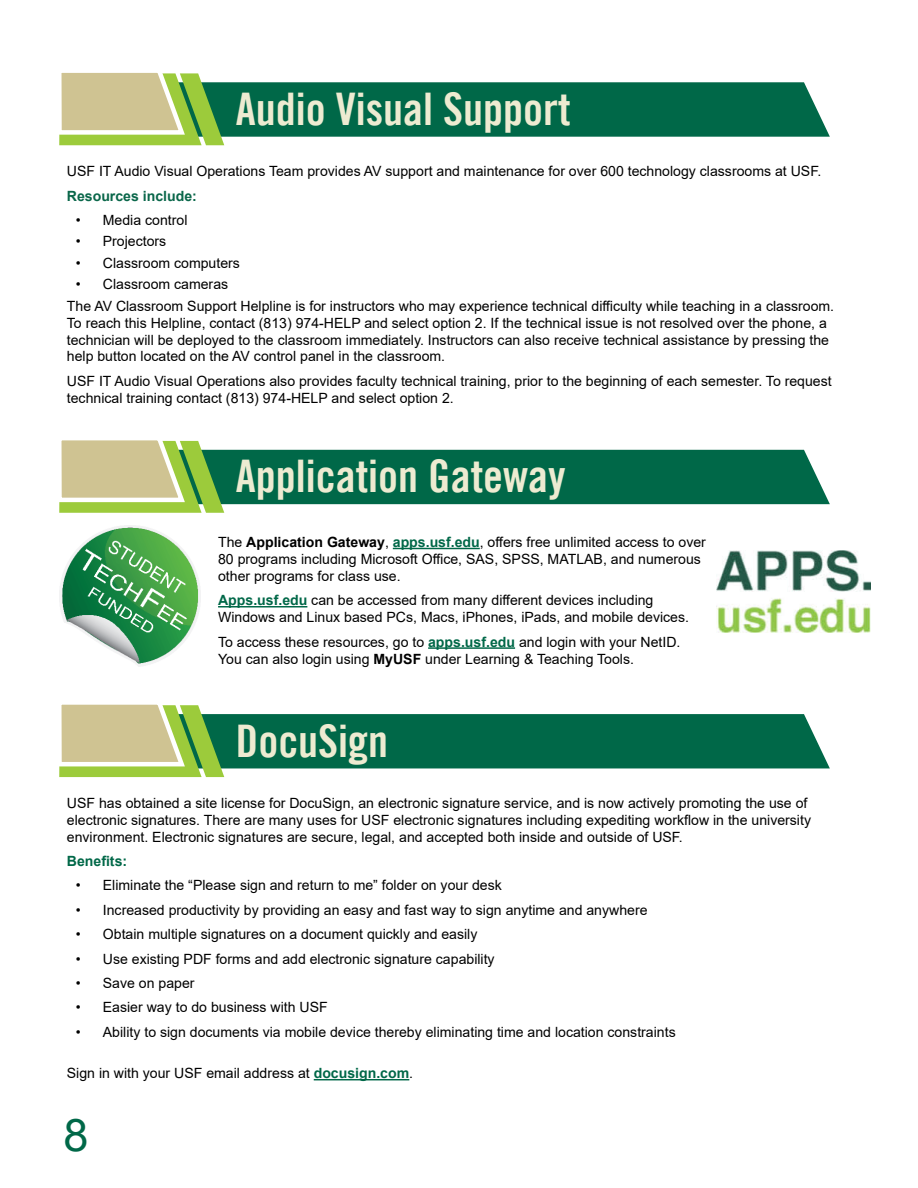
<style>
.page{position:relative;width:918px;height:1188px;background:#fff}
.page>*{position:absolute;margin:0;border:0;box-sizing:border-box;transform-origin:0 0}
.t1{font:45px "Trade Gothic LT Bold Cond Twenty";color:#edebd1}
.t2{font:45px "Arial";color:#006848}
.t3{font:14.1px/17px "Arial";color:#000}
.t4{font:700 14.1px "Arial";color:#0a674a}
.t5{font:700 14.1px "Arial";color:#006848}
.s1{font-weight:700}
.s2{font-weight:700;color:#006848}
</style>
<div class="page">
<svg style="left:59px;top:72px;width:771px;height:73px"></svg>
<svg style="left:59px;top:440px;width:771px;height:73px"></svg>
<svg style="left:59px;top:704px;width:771px;height:73px"></svg>
<hr style="left:314px;top:1079px;width:95px;height:1px;background:#006848">
<hr style="left:393px;top:548px;width:87px;height:1px;background:#006848">
<hr style="left:218px;top:606px;width:89px;height:1px;background:#006848">
<hr style="left:428px;top:647px;width:87px;height:2px;background:#006848">
<img style="left:59px;top:526px;width:142px;height:140px">
<img style="left:716px;top:551px;width:155px;height:82px">
<h1 class="t1" style="left:236px;top:81px;width:336px">Audio Visual Support</h1>
<p class="t3" style="left:67px;top:163px;width:756px">USF IT Audio Visual Operations Team provides AV support and maintenance for over 600 technology classrooms at USF.</p>
<p class="t4" style="left:67px;top:186px;width:132px">Resources include:</p>
<p class="t3" style="left:76px;top:211px;width:113px">• Media control</p>
<p class="t3" style="left:76px;top:233px;width:92px">• Projectors</p>
<p class="t3" style="left:76px;top:254px;width:166px">• Classroom computers</p>
<p class="t3" style="left:67px;top:273px;width:769px;line-height:21.5px;text-indent:9px">• Classroom cameras<br>The AV Classroom Support Helpline is for instructors who may experience technical difficulty while teaching in a classroom.</p>
<p class="t3" style="left:67px;top:314px;width:764px">To reach this Helpline, contact (813) 974-HELP and select option 2. If the technical issue is not resolved over the phone, a technician will be deployed to the classroom immediately. Instructors can also receive technical assistance by pressing the help button located on the AV control panel in the classroom.</p>
<p class="t3" style="left:67px;top:372px;width:766px">USF IT Audio Visual Operations also provides faculty technical training, prior to the beginning of each semester. To request technical training contact (813) 974-HELP and select option 2.</p>
<h1 class="t1" style="left:236px;top:449px;width:331px">Application Gateway</h1>
<p class="t3" style="left:218px;top:533px;width:489px">The <span class="s1">Application Gateway</span>, <span class="s2">apps.usf.edu</span>, offers free unlimited access to over<br>80 programs including Microsoft Office, SAS, SPSS, MATLAB, and numerous other programs for class use.</p>
<p class="t3" style="left:218px;top:592px;width:472px"><span class="s2">Apps.usf.edu</span> can be accessed from many different devices including<br>Windows and Linux based PCs, Macs, iPhones, iPads, and mobile devices.</p>
<p class="t3" style="left:218px;top:633px;width:464px">To access these resources, go to <span class="s2">apps.usf.edu</span> and login with your NetID.<br>You can also login using <span class="s1">MyUSF</span> under Learning &amp; Teaching Tools.</p>
<h1 class="t1" style="left:236px;top:713px;width:154px">DocuSign</h1>
<p class="t3" style="left:67px;top:794px;width:746px">USF has obtained a site license for DocuSign, an electronic signature service, and is now actively promoting the use of electronic signatures. There are many uses for USF electronic signatures including expediting workflow in the university environment. Electronic signatures are secure, legal, and accepted both inside and outside of USF.</p>
<p class="t5" style="left:67px;top:851px;width:62px">Benefits:</p>
<p class="t3" style="left:76px;top:877px;width:427px">• Eliminate the “Please sign and return to me” folder on your desk</p>
<p class="t3" style="left:76px;top:901px;width:573px">• Increased productivity by providing an easy and fast way to sign anytime and anywhere</p>
<p class="t3" style="left:76px;top:926px;width:403px">• Obtain multiple signatures on a document quickly and easily</p>
<p class="t3" style="left:76px;top:950px;width:420px">• Use existing PDF forms and add electronic signature capability</p>
<p class="t3" style="left:76px;top:975px;width:120px">• Save on paper</p>
<p class="t3" style="left:76px;top:999px;width:253px">• Easier way to do business with USF</p>
<p class="t3" style="left:76px;top:1023px;width:601px">• Ability to sign documents via mobile device thereby eliminating time and location constraints</p>
<p class="t3" style="left:67px;top:1065px;width:348px">Sign in with your USF email address at <span class="s2">docusign.com</span>.</p>
<h1 class="t2" style="left:64px;top:1104px;width:27px">8</h1>
</div>
